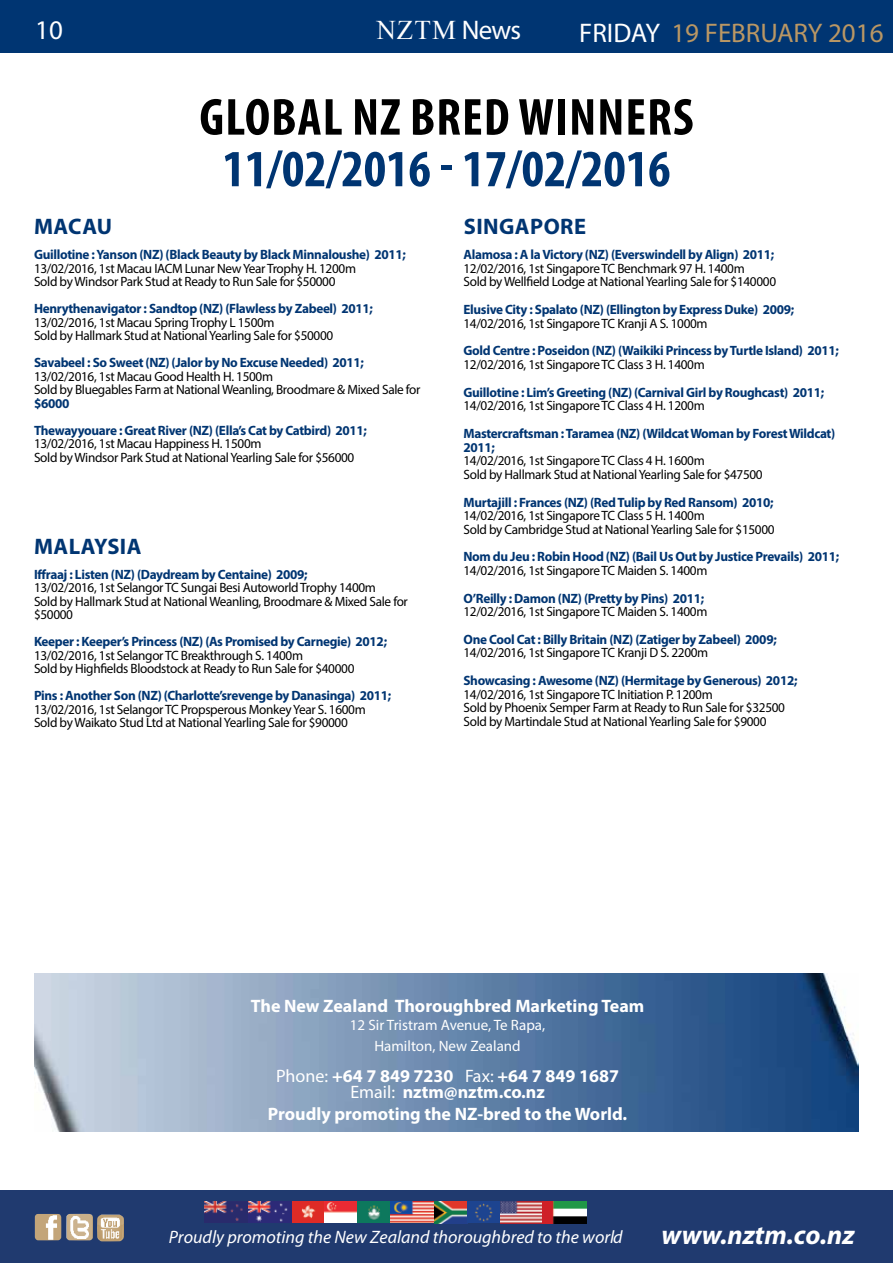
<style>
.page{position:relative;width:893px;height:1263px;background:#fff}
.page>*{position:absolute;margin:0;border:0;box-sizing:border-box;transform-origin:0 0}
.t1{font:700 condensed 52.5px "Myriad Pro";color:#003572}
.t2{font:700 condensed 52.5px "Myriad Pro";letter-spacing:.02em;color:#000}
.t3{font:27px "Myriad Pro";color:#ba9764}
.t4{font:italic 700 27px "Myriad Pro";color:#fff}
.t5{font:27px "Times New Roman";color:#fff}
.t6{font:27px "Myriad Pro";color:#fff}
.t7{font:700 22.5px "Myriad Pro";color:#003572}
.t8{font:700 18px/16.5px "Myriad Pro";color:#fff;text-align:center}
.t9{font:italic 18px "Myriad Pro";color:#fff}
.t10{font:15px/21.6px "Myriad Pro";color:#fff;text-align:center}
.t11{font:13.5px/13.5px "Myriad Pro";letter-spacing:-.025em;color:#000}
.t12{font:700 13.5px/27px "Myriad Pro";letter-spacing:-.025em;color:#003572}
.s1{font-family:"Myriad Pro"}
.s2{color:#fff}
.s3{font-weight:400}
</style>
<div class="page">
<div style="left:0;top:1191px;width:893px;height:72px;background:#203a6f"></div>
<img style="left:97px;top:1214px;width:27px;height:27px">
<img style="left:66px;top:1214px;width:27px;height:26px">
<img style="left:35px;top:1214px;width:26px;height:26px">
<img style="left:205px;top:1201px;width:381px;height:22px">
<div style="left:0;top:0;width:893px;height:53px;background:#003572"></div>
<img style="left:34px;top:974px;width:825px;height:158px">
<h2 class="t6" style="left:35px;top:14px;width:29px">10</h2>
<h2 class="t5" style="left:376px;top:11px;width:146px">NZTM <span class="s1">News</span></h2>
<h2 class="t3" style="left:579px;top:16px;width:306px"><span class="s2">FRIDAY</span> 19 FEBRUARY 2016</h2>
<h1 class="t2" style="left:199px;top:84px;width:496px">GLOBAL NZ BRED WINN ERS</h1>
<h1 class="t1" style="left:222px;top:136px;width:449px">11/02/2016 - 17/02/2016</h1>
<h3 class="t7" style="left:34px;top:212px;width:17px">MACAU</h3>
<h3 class="t7" style="left:464px;top:212px;width:67px">SINGAPORE</h3>
<p class="t12" style="left:34px;top:240px;width:373px">Guillotine : Yanson (NZ) (Black Beauty by Black Minnaloushe) 2011;</p>
<p class="t11" style="left:34px;top:261px;width:323px">13/02/2016, 1st Macau IACM Lunar New Year Trophy H. 1200m<br>Sold by Windsor Park Stud at Ready to Run Sale for $50000</p>
<p class="t12" style="left:34px;top:294px;width:340px">Henrythenavigator : Sandtop (NZ) (Flawless by Zabeel) 2011;</p>
<p class="t11" style="left:34px;top:315px;width:301px">13/02/2016, 1st Macau Spring Trophy L 1500m<br>Sold by Hallmark Stud at National Yearling Sale for $50000</p>
<p class="t12" style="left:34px;top:348px;width:331px">Savabeel : So Sweet (NZ) (Jalor by No Excuse Needed) 2011;</p>
<p class="t11" style="left:34px;top:369px;width:388px">13/02/2016, 1st Macau Good Health H. 1500m<br>Sold by Bluegables Farm at National Weanling, Broodmare &amp; Mixed Sale for</p>
<p class="t12" style="left:34px;top:389px;width:334px">$6000<br>Thewayyouare : Great River (NZ) (Ella’s Cat by Catbird) 2011;</p>
<p class="t11" style="left:34px;top:436px;width:322px">13/02/2016, 1st Macau Happiness H. 1500m<br>Sold by Windsor Park Stud at National Yearling Sale for $56000</p>
<h3 class="t7" style="left:34px;top:531px;width:16px">MALA</h3>
<h3 class="t7" style="left:94px;top:531px;width:26px">YSIA</h3>
<p class="t12" style="left:34px;top:560px;width:275px">Iffraaj : Listen (NZ) (Daydream by Centaine) 2009;</p>
<p class="t11" style="left:34px;top:580px;width:375px">13/02/2016, 1st Selangor TC Sungai Besi Autoworld Trophy 1400m<br>Sold by Hallmark Stud at National Weanling, Broodmare &amp; Mixed Sale for $50000</p>
<p class="t12" style="left:34px;top:627px;width:355px">Keeper : Keeper’s Princess (NZ) (As Promised by Carnegie) 2012;</p>
<p class="t11" style="left:34px;top:648px;width:322px">13/02/2016, 1st Selangor TC Breakthrough S. 1400m<br>Sold by Highfields Bloodstock at Ready to Run Sale for $40000</p>
<p class="t12" style="left:34px;top:681px;width:359px">Pins : Another Son (NZ) (Charlotte’srevenge by Danasinga) 2011;</p>
<p class="t11" style="left:34px;top:702px;width:333px">13/02/2016, 1st Selangor TC Propsperous Monkey Year S. 1600m<br>Sold by Waikato Stud Ltd at National Yearling Sale for $90000</p>
<p class="t12" style="left:463px;top:240px;width:312px">Alamosa : A la Victory (NZ) (Everswindell by Align) 2011;</p>
<p class="t11" style="left:463px;top:261px;width:314px;line-height:14px">12/02/2016, 1st Singapore TC Benchmark 97 H. 1400m<br>Sold by Wellfield Lodge at National Yearling Sale for $140000</p>
<p class="t12" style="left:463px;top:296px;width:332px">Elusive City : Spalato (NZ) (Ellington by Express Duke) 2009;</p>
<p class="t11" style="left:463px;top:316px;width:246px">14/02/2016, 1st Singapore TC Kranji A S. 1000m</p>
<p class="t12" style="left:463px;top:337px;width:377px">Gold Centre : Poseidon (NZ) (Waikiki Princess by Turtle Island) 2011;</p>
<p class="t11" style="left:463px;top:357px;width:243px">12/02/2016, 1st Singapore TC Class 3 H. 1400m</p>
<p class="t12" style="left:463px;top:378px;width:362px">Guillotine : Lim’s Greeting (NZ) (Carnival Girl by Roughcast) 2011;</p>
<p class="t11" style="left:463px;top:399px;width:243px">14/02/2016, 1st Singapore TC Class 4 H. 1200m</p>
<p class="t12" style="left:463px;top:426px;width:373px;line-height:14px">Mastercraftsman : Taramea (NZ) (Wildcat Woman by Forest Wildcat)<br>2011;</p>
<p class="t11" style="left:463px;top:454px;width:301px">14/02/2016, 1st Singapore TC Class 4 H. 1600m<br>Sold by Hallmark Stud at National Yearling Sale for $47500</p>
<p class="t12" style="left:463px;top:488px;width:312px">Murtajill : Frances (NZ) (Red Tulip by Red Ransom) 2010;</p>
<p class="t11" style="left:463px;top:509px;width:313px">14/02/2016, 1st Singapore TC Class 5 H. 1400m<br>Sold by Cambridge Stud at National Yearling Sale for $15000</p>
<p class="t12" style="left:463px;top:543px;width:377px">Nom du Jeu : Robin Hood (NZ) (Bail Us Out by Justice Prevails) 2011;</p>
<p class="t11" style="left:463px;top:563px;width:245px">14/02/2016, 1st Singapore TC Maiden S. 1400m</p>
<p class="t12" style="left:463px;top:584px;width:242px">O’Reilly : Damon (NZ) (Pretty by Pins) 2011;</p>
<p class="t11" style="left:463px;top:605px;width:245px">12/02/2016, 1st Singapore TC Maiden S. 1400m</p>
<p class="t12" style="left:463px;top:625px;width:315px">One Cool Cat : Billy Britain (NZ) (Zatiger by Zabeel) 2009;</p>
<p class="t11" style="left:463px;top:646px;width:246px">14/02/2016, 1st Singapore TC Kranji D S. 2200m</p>
<p class="t12" style="left:463px;top:667px;width:335px">Showcasing : Awesome (NZ) (Hermitage by Generous) 2012;</p>
<p class="t11" style="left:463px;top:687px;width:323px">14/02/2016, 1st Singapore TC Initiation P. 1200m<br>Sold by Phoenix Semper Farm at Ready to Run Sale for $32500<br>Sold by Martindale Stud at National Yearling Sale for $9000</p>
<h3 class="t8" style="left:251px;top:997px;width:395px">The New Zealand Thoroughbred Marketing Team</h3>
<p class="t10" style="left:350px;top:1014px;width:197px">12 Sir Tristram Avenue, Te Rapa,<br>Hamilton, New Zealand</p>
<h3 class="t8" style="left:276px;top:1067px;width:344px"><span class="s3">Phone:</span> +64 7 849 7230 <span class="s3">Fax:</span> +64 7 849 1687<br><span class="s3">Email:</span> nztm@nztm.co.nz</h3>
<h3 class="t8" style="left:268px;top:1105px;width:361px">Proudly promoting the NZ-bred to the World.</h3>
<h3 class="t9" style="left:169px;top:1226px;width:455px">Proudly promoting the New Zealand thoroughbred to the world</h3>
<h2 class="t4" style="left:661px;top:1217px;width:195px">www.nztm.co.nz</h2>
</div>
